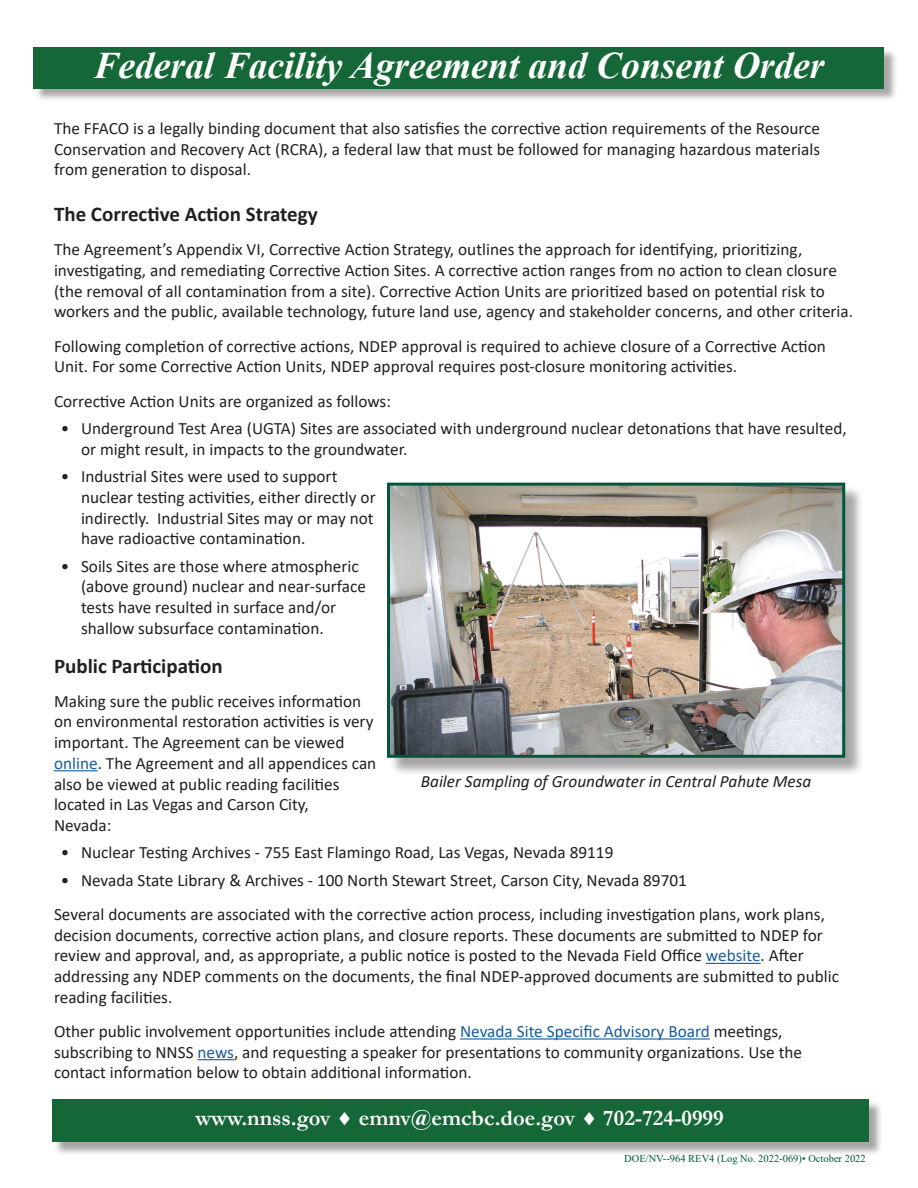
<style>
.page{position:relative;width:918px;height:1188px;background:#fff}
.page>*{position:absolute;margin:0;border:0;box-sizing:border-box;transform-origin:0 0}
.t1{font:italic 700 37.5px "Times New Roman";color:#fff}
.t2{font:700 22.5px "Garamond";color:#fff}
.t3{font:700 21px "Calibri";color:#231f20}
.t4{font:17.25px/20.7px "Calibri";color:#231f20}
.t5{font:italic 17.25px "Calibri";color:#231f20}
.t6{font:10.5px "Times New Roman";color:#00573c}
.s1{color:#175d9e}
</style>
<div class="page">
<div style="left:35px;top:49px;width:863px;height:53px;background:#231f20;opacity:.4"></div>
<div style="left:34px;top:47px;width:850px;height:42px;background:#166737"></div>
<div style="left:54px;top:1101px;width:828px;height:55px;background:#231f20;opacity:.4"></div>
<div style="left:52px;top:1099px;width:817px;height:43px;background:#166737"></div>
<hr style="left:54px;top:770px;width:44px;height:1px;background:#175d9e">
<hr style="left:706px;top:963px;width:55px;height:1px;background:#175d9e">
<hr style="left:460px;top:1038px;width:250px;height:2px;background:#175d9e">
<hr style="left:198px;top:1059px;width:36px;height:1px;background:#175d9e">
<div style="left:389px;top:485px;width:475px;height:291px;background:#231f20;opacity:.4"></div>
<img style="left:391px;top:487px;width:450px;height:267px">
<div style="left:387px;top:483px;width:458px;height:275px;border:3px solid #00573c"></div>
<p class="t1" style="left:94px;top:40px;width:732px">Federal Facility Agreement and Consent Order</p>
<p class="t4" style="left:54px;top:117px;width:768px;text-align:justify">The FFACO is a legally binding document that also satisfies the corrective action requirements of the Resource Conservation and Recovery Act (RCRA), a federal law that must be followed for managing hazardous materials from generation to disposal.</p>
<p class="t3" style="left:54px;top:199px;width:265px">The Corrective Action Strategy</p>
<p class="t4" style="left:54px;top:239px;width:801px">The Agreement’s Appendix VI, Corrective Action Strategy, outlines the approach for identifying, prioritizing, investigating, and remediating Corrective Action Sites. A corrective action ranges from no action to clean closure (the removal of all contamination from a site). Corrective Action Units are prioritized based on potential risk to workers and the public, available technology, future land use, agency and stakeholder concerns, and other criteria.</p>
<p class="t4" style="left:54px;top:335px;width:774px">Following completion of corrective actions, NDEP approval is required to achieve closure of a Corrective Action<br>Unit. For some Corrective Action Units, NDEP approval requires post-closure monitoring activities.</p>
<p class="t4" style="left:54px;top:390px;width:339px">Corrective Action Units are organized as follows:</p>
<p class="t4" style="left:81px;top:418px;width:767px;text-indent:-20px">• Underground Test Area (UGTA) Sites are associated with underground nuclear detonations that have resulted, or might result, in impacts to the groundwater.</p>
<p class="t4" style="left:81px;top:466px;width:296px;text-indent:-20px">• Industrial Sites were used to support nuclear testing activities, either directly or indirectly. Industrial Sites may or may not have radioactive contamination.</p>
<p class="t4" style="left:81px;top:555px;width:286px;text-indent:-20px">• Soils Sites are those where atmospheric (above ground) nuclear and near-surface tests have resulted in surface and/or shallow subsurface contamination.</p>
<p class="t3" style="left:54px;top:651px;width:170px">Public Participation</p>
<p class="t4" style="left:54px;top:690px;width:324px">Making sure the public receives information on environmental restoration activities is very important. The Agreement can be viewed <span class="s1">online</span>. The Agreement and all appendices can also be viewed at public reading facilities located in Las Vegas and Carson City,<br>Nevada:</p>
<p class="t4" style="left:61px;top:842px;width:554px">• Nuclear Testing Archives - 755 East Flamingo Road, Las Vegas, Nevada 89119</p>
<p class="t4" style="left:61px;top:869px;width:628px">• Nevada State Library &amp; Archives - 100 North Stewart Street, Carson City, Nevada 89701</p>
<p class="t4" style="left:54px;top:904px;width:787px">Several documents are associated with the corrective action process, including investigation plans, work plans, decision documents, corrective action plans, and closure reports. These documents are submitted to NDEP for review and approval, and, as appropriate, a public notice is posted to the Nevada Field Office <span class="s1">website</span>. After addressing any NDEP comments on the documents, the final NDEP-approved documents are submitted to public reading facilities.</p>
<p class="t4" style="left:54px;top:1021px;width:750px">Other public involvement opportunities include attending <span class="s1">Nevada Site Specific Advisory Board</span> meetings, subscribing to NNSS <span class="s1">news</span>, and requesting a speaker for presentations to community organizations. Use the contact information below to obtain additional information.</p>
<p class="t5" style="left:421px;top:769px;width:392px">Bailer Sampling of Groundwater in Central Pahute Mesa</p>
<p class="t2" style="left:195px;top:1103px;width:530px">www.nnss.gov ♦ emnv@emcbc.doe.gov ♦ 702-724-0999</p>
<p class="t6" style="left:624px;top:1151px;width:243px">DOE/NV--964 REV4 (Log No. 2022-069)• October 2022</p>
</div>
